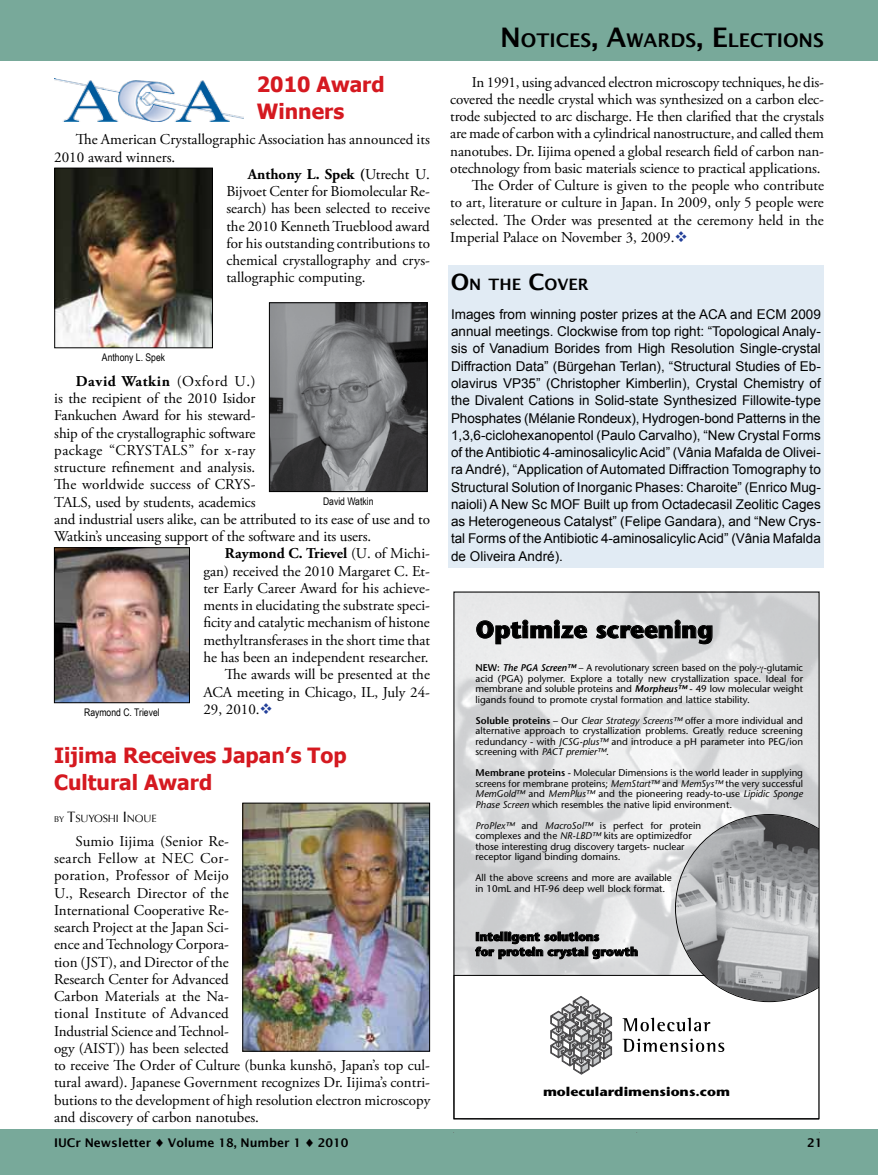
<style>
.page{position:relative;width:878px;height:1175px;background:#fff}
.page>*{position:absolute;margin:0;border:0;box-sizing:border-box;transform-origin:0 0}
.t1{font:700 24px "Stone Sans";letter-spacing:.005em;color:#000}
.t2{font:700 21px/27px "Tahoma";color:#d51920}
.t3{font:600 18.9px "Lucida Sans";color:#000}
.t4{font:600 15.75px "Lucida Sans";color:#000}
.t5{font:15px/17.2px "Adobe Garamond Pro";color:#000}
.t6{font:700 15px "Adobe Garamond Pro";color:#000}
.t7{font:15px "Adobe Garamond Pro";letter-spacing:.03em;color:#000}
.t8{font:700 15px "Adobe Garamond Pro";letter-spacing:.04em;color:#000}
.t9{font:13.5px/17.2px "Arial";color:#000;text-align:justify}
.t10{font:700 12.6px "Stone Sans";color:#000;scale:1.12 1}
.t11{font:700 12px/15px "Stone Sans";letter-spacing:.005em;color:#000}
.t12{font:600 12px "Lucida Sans";color:#000}
.t13{font:10.5px "Arial Narrow";color:#000}
.t14{font:10.5px "Optima";letter-spacing:-.015em;color:#000}
.t15{font:9.75px/10.5px "Stone Sans";color:#000;text-align:justify}
.t16{font:9.75px/10.5px "Stone Sans";color:#000;text-align:justify;scale:.96 1}
.s1{font-weight:400}
.s2{color:#223f99}
.s3{font-size:8.4px}
.s4{font-size:15px}
.s5{font-size:27px}
.s6{font-size:22.5px}
.s7{font-weight:600}
.s8{font-weight:600;font-style:italic}
.s9{font-style:italic}
</style>
<div class="page">
<div style="left:0;top:1129px;width:878px;height:45px;background:#78a99a"></div>
<div style="left:0;top:0;width:878px;height:60px;background:#78a99a"></div>
<img style="left:244px;top:804px;width:184px;height:245px">
<div style="left:242px;top:802px;width:188px;height:249px;border:1px solid #000"></div>
<img style="left:271px;top:304px;width:154px;height:186px">
<div style="left:269px;top:302px;width:158px;height:190px;border:1px solid #000"></div>
<img style="left:56px;top:549px;width:132px;height:152px">
<div style="left:54px;top:547px;width:136px;height:156px;border:1px solid #000"></div>
<img style="left:56px;top:170px;width:155px;height:176px">
<div style="left:54px;top:168px;width:159px;height:180px;border:1px solid #000"></div>
<img style="left:54px;top:78px;width:189px;height:44px">
<img style="left:455px;top:593px;width:362px;height:382px">
<svg style="left:622px;top:1017px;width:88px;height:14px"></svg>
<svg style="left:622px;top:1038px;width:102px;height:14px"></svg>
<svg style="left:550px;top:996px;width:61px;height:78px"></svg>
<svg style="left:675px;top:814px;width:142px;height:188px;background:#aaabad"></svg>
<svg style="left:476px;top:619px;width:111px;height:25px;background:#bbbcbd"></svg>
<svg style="left:595px;top:619px;width:117px;height:25px;background:#b1b2b3"></svg>
<svg style="left:475px;top:931px;width:162px;height:28px;background:#9a9b9c"></svg>
<hr style="left:615px;top:1142px;width:42px;height:1px;background:#fff">
<div style="left:448px;top:295px;width:375px;height:273px;background:#e1ebf4"></div>
<div style="left:448px;top:265px;width:376px;height:33px;background:#e1ebf4"></div>
<svg style="left:760px;top:667px;width:3px;height:6px"></svg>
<p class="t2" style="left:257px;top:69px;width:129px">2010 Award<br>Winners</p>
<p class="t5" style="left:76px;top:131px;width:355px">The American Crystallographic Association has announced its</p>
<p class="t5" style="left:54px;top:149px;width:122px">2010 award winners.</p>
<p class="t6" style="left:248px;top:165px;width:183px">Anthony L. Spek (<span class="s1">Utrecht U.</span></p>
<p class="t5" style="left:226px;top:183px;width:205px">Bijvoet Center for Biomolecular Re-</p>
<p class="t5" style="left:226px;top:200px;width:205px">search) has been selected to receive</p>
<p class="t5" style="left:226px;top:218px;width:205px">the 2010 Kenneth Trueblood award</p>
<p class="t5" style="left:226px;top:235px;width:205px">for his outstanding contributions to</p>
<p class="t5" style="left:226px;top:252px;width:205px">chemical crystallography and crys-</p>
<p class="t5" style="left:226px;top:269px;width:141px">tallographic computing.</p>
<p class="t13" style="left:102px;top:350px;width:65px">Anthony L. Spek</p>
<p class="t8" style="left:76px;top:372px;width:181px">David Watkin <span class="s1">(Oxford U.)</span></p>
<p class="t5" style="left:54px;top:390px;width:202px">is the recipient of the 2010 Isidor</p>
<p class="t5" style="left:54px;top:407px;width:203px">Fankuchen Award for his steward-</p>
<p class="t5" style="left:54px;top:425px;width:203px">ship of the crystallographic software</p>
<p class="t7" style="left:54px;top:441px;width:203px">package “CRYSTALS” for x-ray</p>
<p class="t5" style="left:54px;top:459px;width:202px">structure refinement and analysis.</p>
<p class="t5" style="left:54px;top:476px;width:203px">The worldwide success of CRYS-</p>
<p class="t5" style="left:54px;top:494px;width:203px">TALS, used by students, academics</p>
<p class="t5" style="left:54px;top:511px;width:377px">and industrial users alike, can be attributed to its ease of use and to</p>
<p class="t5" style="left:54px;top:528px;width:318px">Watkin’s unceasing support of the software and its users.</p>
<p class="t6" style="left:225px;top:545px;width:206px">Raymond C. Trievel <span class="s1">(U. of Michi-</span></p>
<p class="t5" style="left:203px;top:563px;width:228px">gan) received the 2010 Margaret C. Et-</p>
<p class="t5" style="left:203px;top:580px;width:228px">ter Early Career Award for his achieve-</p>
<p class="t5" style="left:203px;top:597px;width:228px">ments in elucidating the substrate speci-</p>
<p class="t5" style="left:203px;top:614px;width:228px">ficity and catalytic mechanism of histone</p>
<p class="t5" style="left:203px;top:632px;width:228px">methyltransferases in the short time that</p>
<p class="t5" style="left:203px;top:649px;width:227px">he has been an independent researcher.</p>
<p class="t5" style="left:225px;top:666px;width:206px">The awards will be presented at the</p>
<p class="t5" style="left:203px;top:683px;width:228px">ACA meeting in Chicago, IL, July 24-</p>
<p class="t5" style="left:203px;top:701px;width:69px">29, 2010.<span class="s2">❖</span></p>
<p class="t13" style="left:323px;top:493px;width:52px">David Watkin</p>
<p class="t13" style="left:84px;top:704px;width:77px">Raymond C. Trievel</p>
<p class="t2" style="left:54px;top:740px;width:294px">Iijima Receives Japan’s Top<br>Cultural Award</p>
<p class="t14" style="left:54px;top:812px;width:104px"><span class="s3">BY</span> <span class="s4">T</span>SUYOSH I <span class="s4">I</span> NOUE</p>
<p class="t5" style="left:54px;top:833px;width:378px;text-indent:22px">Sumio Iijima (Senior Re-<br>search Fellow at NEC Cor-<br>poration, Professor of Meijo<br>U., Research Director of the<br>International Cooperative Re-<br>search Project at the Japan Sci-<br>ence and Technology Corpora-<br>tion (JST), and Director of the<br>Research Center for Advanced<br>Carbon Materials at the Na-<br>tional Institute of Advanced<br>Industrial Science and Technol-<br>ogy (AIST)) has been selected<br>to receive The Order of Culture (bunka kunshō, Japan’s top cul&shy;tural award). Japanese Government recognizes Dr. Iijima’s contri&shy;butions to the development of high resolution electron microscopy and discovery of carbon nanotubes.</p>
<p class="t3" style="left:500px;top:29px;width:325px"><span class="s5">N</span> OTICES<span class="s5">, A</span>WARDS<span class="s5">, E</span> LECTIONS</p>
<p class="t5" style="left:472px;top:74px;width:353px">In 1991, using advanced electron microscopy techniques, he dis-</p>
<p class="t5" style="left:450px;top:91px;width:375px">covered the needle crystal which was synthesized on a carbon elec-</p>
<p class="t5" style="left:450px;top:108px;width:375px">trode subjected to arc discharge. He then clarified that the crystals</p>
<p class="t5" style="left:450px;top:125px;width:375px">are made of carbon with a cylindrical nanostructure, and called them</p>
<p class="t5" style="left:450px;top:143px;width:375px">nanotubes. Dr. Iijima opened a global research field of carbon nan-</p>
<p class="t5" style="left:450px;top:160px;width:372px">otechnology from basic materials science to practical applications.</p>
<p class="t5" style="left:472px;top:177px;width:353px">The Order of Culture is given to the people who contribute</p>
<p class="t5" style="left:450px;top:194px;width:375px">to art, literature or culture in Japan. In 2009, only 5 people were</p>
<p class="t5" style="left:450px;top:212px;width:375px">selected. The Order was presented at the ceremony held in the</p>
<p class="t5" style="left:450px;top:229px;width:236px">Imperial Palace on November 3, 2009.<span class="s2">❖</span></p>
<p class="t4" style="left:450px;top:276px;width:139px"><span class="s6">O</span>N THE <span class="s6">C</span>OVER</p>
<p class="t9" style="left:451px;top:306px;width:371px">Images from winning poster prizes at the ACA and ECM 2009 annual meetings. Clockwise from top right: “Topological Analy&shy;sis of Vanadium Borides from High Resolution Single-crystal Diffraction Data” (Bürgehan Terlan), “Structural Studies of Eb&shy;olavirus VP35” (Christopher Kimberlin), Crystal Chemistry of the Divalent Cations in Solid-state Synthesized Fillowite-type Phosphates (Mélanie Rondeux), Hydrogen-bond Patterns in the 1,3,6-ciclohexanopentol (Paulo Carvalho), “New Crystal Forms of the Antibiotic 4-aminosalicylic Acid” (Vânia Mafalda de Olivei&shy;ra André), “Application of Automated Diffraction Tomography to Structural Solution of Inorganic Phases: Charoite” (Enrico Mug&shy;naioli) A New Sc MOF Built up from Octadecasil Zeolitic Cages as Heterogeneous Catalyst” (Felipe Gandara), and “New Crys&shy;tal Forms of the Antibiotic 4-aminosalicylic Acid” (Vânia Mafalda de Oliveira André).</p>
<p class="t1" style="left:475px;top:614px;width:239px">Optimize screening</p>
<p class="t16" style="left:475px;top:662px;width:343px"><span class="s7">NEW:</span> <span class="s8">The PGA Screen™</span> – A revolutionary screen based on the poly- -glutamic acid (PGA) polymer. Explore a totally new crystallization space. Ideal for membrane and soluble proteins and <span class="s8">Morpheus™</span> - 49 low molecular weight ligands found to promote crystal formation and lattice stability.</p>
<p class="t15" style="left:475px;top:715px;width:329px"><span class="s7">Soluble proteins</span> – Our <span class="s9">Clear Strategy Screens™</span> offer a more individual and alternative approach to crystallization problems. Greatly reduce screening redundancy - with <span class="s9">JCSG-plus™</span> and introduce a pH parameter into PEG/ion screening with <span class="s9">PACT premier™</span>.</p>
<p class="t15" style="left:475px;top:767px;width:329px"><span class="s7">Membrane proteins</span> - Molecular Dimensions is the world leader in supplying screens for membrane proteins; <span class="s9">MemStart™</span> and <span class="s9">MemSys™</span> the very successful <span class="s9">MemGold™</span> and <span class="s9">MemPlus™</span> and the pioneering ready-to-use <span class="s9">Lipidic Sponge Phase Screen</span> which resembles the native lipid environment.</p>
<p class="t15" style="left:475px;top:820px;width:227px;text-align:left"><span class="s9">ProPlex™</span> and <span class="s9">MacroSol™</span> is perfect for protein complexes and the <span class="s9">NR-LBD™</span> kits are optimizedfor those interesting drug discovery targets- nuclear receptor ligand binding domains.</p>
<p class="t15" style="left:475px;top:872px;width:198px">All the above screens and more are available in 10mL and HT-96 deep well block format.</p>
<p class="t11" style="left:475px;top:929px;width:164px">Intelligent solutions<br>for protein crystal growth</p>
<p class="t10" style="left:543px;top:1083px;width:169px">moleculardimensions.com</p>
<p class="t12" style="left:54px;top:1136px;width:296px">IUCr Newsletter ♦ Volume 18, Number 1 ♦ 2010</p>
<p class="t12" style="left:807px;top:1136px;width:17px">21</p>
</div>
